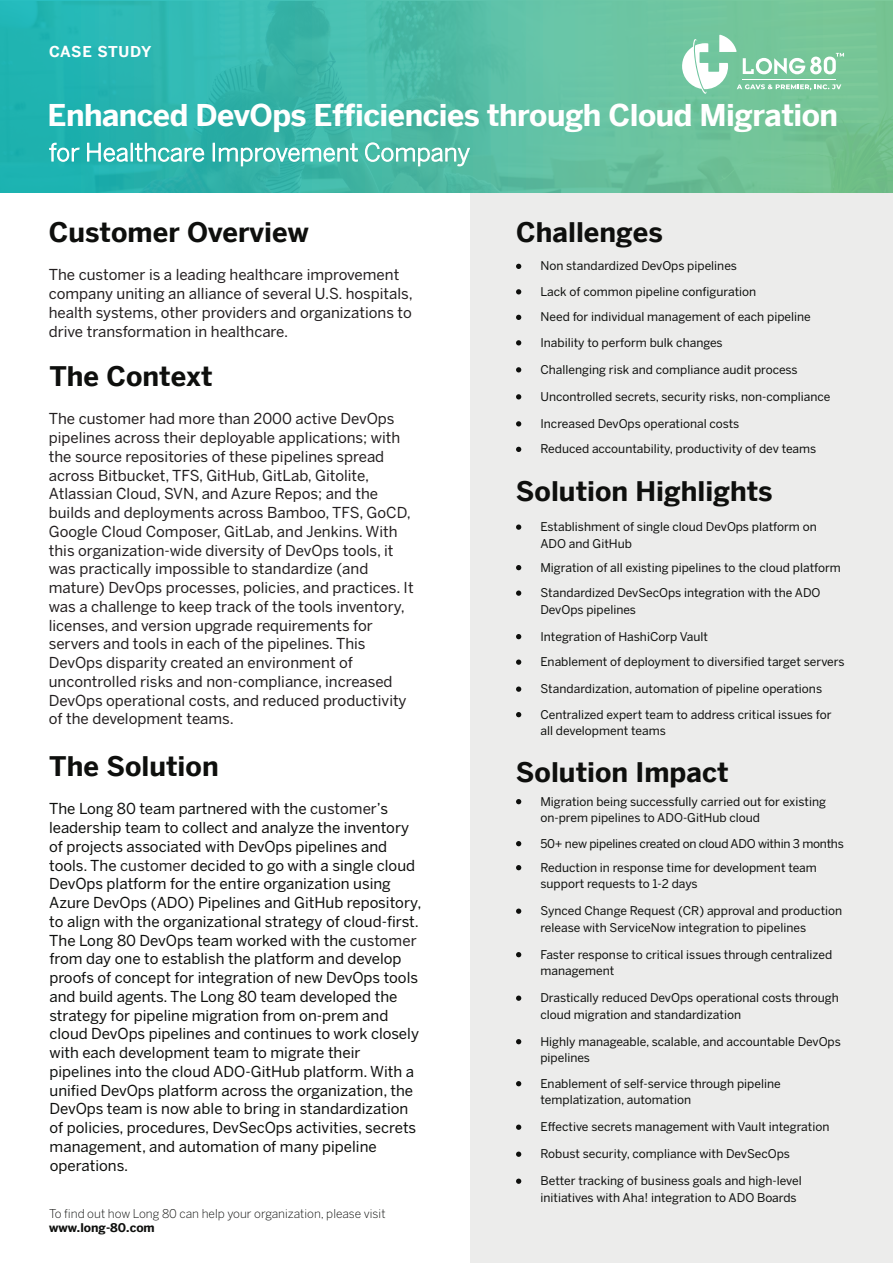
<style>
.page{position:relative;width:893px;height:1263px;background:#fff}
.page>*{position:absolute;margin:0;border:0;box-sizing:border-box;transform-origin:0 0}
.t1{font:700 30px "Benton Sans";letter-spacing:-.02em;color:#fff}
.t2{font:700 27px "Benton Sans";color:#0e0f0d}
.t3{font:15px/18.8px "Benton Sans";color:#231f20}
.t4{font:15px/18.8px "Benton Sans";color:#0e0f0d}
.t5{font:700 15px "Benton Sans";letter-spacing:.025em;color:#fff}
.t6{font:12px/16.5px "Benton Sans";color:#0e0f0d}
.t7{font:300 12px "Benton Sans";color:#0e0f0d}
.t8{font:12px "Benton Sans";letter-spacing:-.02em;color:#0e0f0d}
.t9{font:700 12px "Benton Sans";color:#0e0f0d}
.s1{color:#231f20}
</style>
<div class="page">
<div style="left:471px;top:193px;width:422px;height:1070px;background:#ececeb"></div>
<svg style="left:0;top:0;width:893px;height:193px;background:#4dbba5"></svg>
<svg style="left:516px;top:1178px;width:5px;height:6px"></svg>
<svg style="left:516px;top:1151px;width:5px;height:6px"></svg>
<svg style="left:516px;top:1124px;width:5px;height:6px"></svg>
<svg style="left:516px;top:1081px;width:5px;height:5px"></svg>
<svg style="left:516px;top:1039px;width:5px;height:5px"></svg>
<svg style="left:516px;top:995px;width:5px;height:6px"></svg>
<svg style="left:516px;top:952px;width:5px;height:5px"></svg>
<svg style="left:516px;top:908px;width:5px;height:6px"></svg>
<svg style="left:516px;top:865px;width:5px;height:5px"></svg>
<svg style="left:516px;top:841px;width:5px;height:5px"></svg>
<svg style="left:516px;top:799px;width:5px;height:5px"></svg>
<svg style="left:516px;top:712px;width:5px;height:5px"></svg>
<svg style="left:516px;top:686px;width:5px;height:6px"></svg>
<svg style="left:516px;top:659px;width:5px;height:6px"></svg>
<svg style="left:516px;top:634px;width:5px;height:5px"></svg>
<svg style="left:516px;top:590px;width:5px;height:6px"></svg>
<svg style="left:516px;top:565px;width:5px;height:5px"></svg>
<svg style="left:516px;top:524px;width:5px;height:6px"></svg>
<svg style="left:516px;top:394px;width:5px;height:5px"></svg>
<svg style="left:516px;top:447px;width:5px;height:5px"></svg>
<svg style="left:516px;top:421px;width:5px;height:5px"></svg>
<svg style="left:516px;top:367px;width:5px;height:5px"></svg>
<svg style="left:516px;top:340px;width:5px;height:5px"></svg>
<svg style="left:516px;top:315px;width:5px;height:5px"></svg>
<svg style="left:516px;top:289px;width:5px;height:5px"></svg>
<svg style="left:516px;top:264px;width:5px;height:5px"></svg>
<svg style="left:49px;top:142px;width:31px;height:20px"></svg>
<svg style="left:86px;top:142px;width:119px;height:20px"></svg>
<svg style="left:213px;top:143px;width:145px;height:24px"></svg>
<svg style="left:364px;top:142px;width:107px;height:25px"></svg>
<svg style="left:682px;top:35px;width:162px;height:59px"></svg>
<p class="t5" style="left:49px;top:43px;width:104px">CASE STUDY</p>
<h1 class="t1" style="left:48px;top:97px;width:792px">Enhanced DevOps Efficiencies through Cloud Migration</h1>
<h2 class="t2" style="left:49px;top:216px;width:261px">Customer Overview</h2>
<p class="t3" style="left:49px;top:265px;width:366px">The customer is a leading healthcare improvement company uniting an alliance of several U.S. hospitals, health systems, other providers and organizations to drive transformation in healthcare.</p>
<h2 class="t2" style="left:49px;top:360px;width:165px">The Context</h2>
<p class="t3" style="left:49px;top:409px;width:366px">The customer had more than 2000 active DevOps pipelines across their deployable applications; with the source repositories of these pipelines spread across Bitbucket, TFS, GitHub, GitLab, Gitolite, Atlassian Cloud, SVN, and Azure Repos; and the builds and deployments across Bamboo, TFS, GoCD, Google Cloud Composer, GitLab, and Jenkins. With this organization-wide diversity of DevOps tools, it was practically impossible to standardize (and mature) DevOps processes, policies, and practices. It was a challenge to keep track of the tools inventory, licenses, and version upgrade requirements for servers and tools in each of the pipelines. This DevOps disparity created an environment of uncontrolled risks and non-compliance, increased DevOps operational costs, and reduced productivity of the development teams.</p>
<h2 class="t2" style="left:49px;top:750px;width:171px">The Solution</h2>
<p class="t4" style="left:49px;top:799px;width:374px">The Long 80 team partnered with the <span class="s1">customer</span>’s leadership team to collect and analyze the inventory of projects associated with DevOps pipelines and tools. The <span class="s1">customer</span> decided to go with a single cloud DevOps platform for the entire organization using Azure DevOps (ADO) Pipelines and GitHub repository, to align with the organizational strategy of cloud-first.<br>The Long 80 DevOps team worked with the <span class="s1">customer </span>from day one to establish the platform and develop proofs of concept for integration of new DevOps tools and build agents. The Long 80 team developed the strategy for pipeline migration from on-prem and cloud DevOps pipelines and continues to work closely with each development team to migrate their pipelines into the cloud ADO-GitHub platform. With a unified DevOps platform across the organization, the DevOps team is now able to bring in standardization of policies, procedures, DevSecOps activities, secrets management, and automation of many pipeline operations.</p>
<p class="t7" style="left:49px;top:1206px;width:338px">To find out how Long 80 can help your organization, please visit</p>
<p class="t9" style="left:49px;top:1220px;width:107px">www.long-80.com</p>
<h2 class="t2" style="left:516px;top:216px;width:148px">Challenges</h2>
<p class="t6" style="left:540px;top:258px;width:198px">Non standardized DevOps pipelines</p>
<p class="t6" style="left:540px;top:283px;width:217px">Lack of common pipeline configuration</p>
<p class="t6" style="left:540px;top:309px;width:272px">Need for individual management of each pipeline</p>
<p class="t6" style="left:540px;top:334px;width:184px">Inability to perform bulk changes</p>
<p class="t6" style="left:540px;top:361px;width:259px">Challenging risk and compliance audit process</p>
<p class="t6" style="left:540px;top:388px;width:292px">Uncontrolled secrets, security risks, non-compliance</p>
<p class="t6" style="left:540px;top:415px;width:201px">Increased DevOps operational costs</p>
<p class="t6" style="left:540px;top:441px;width:277px">Reduced accountability, productivity of dev teams</p>
<h2 class="t2" style="left:516px;top:475px;width:258px">Solution Highlights</h2>
<p class="t6" style="left:540px;top:518px;width:278px">Establishment of single cloud DevOps platform on<br>ADO and GitHub</p>
<p class="t6" style="left:540px;top:559px;width:302px">Migration of all existing pipelines to the cloud platform</p>
<p class="t6" style="left:540px;top:584px;width:282px">Standardized DevSecOps integration with the ADO<br>DevOps pipelines</p>
<p class="t6" style="left:540px;top:628px;width:169px">Integration of HashiCorp Vault</p>
<p class="t6" style="left:540px;top:653px;width:306px">Enablement of deployment to diversified target servers</p>
<p class="t6" style="left:540px;top:680px;width:283px">Standardization, automation of pipeline operations</p>
<p class="t6" style="left:540px;top:706px;width:293px">Centralized expert team to address critical issues for all development teams</p>
<h2 class="t2" style="left:516px;top:756px;width:214px">Solution Impact</h2>
<p class="t6" style="left:540px;top:793px;width:287px">Migration being successfully carried out for existing on-prem pipelines to ADO-GitHub cloud</p>
<p class="t8" style="left:540px;top:836px;width:305px">50+ new pipelines created on cloud ADO within 3 months</p>
<p class="t6" style="left:540px;top:859px;width:278px">Reduction in response time for development team support requests to 1-2 days</p>
<p class="t6" style="left:540px;top:902px;width:303px">Synced Change Request (CR) approval and production release with ServiceNow integration to pipelines</p>
<p class="t6" style="left:540px;top:946px;width:293px">Faster response to critical issues through centralized management</p>
<p class="t6" style="left:540px;top:989px;width:300px">Drastically reduced DevOps operational costs through cloud migration and standardization</p>
<p class="t6" style="left:540px;top:1033px;width:302px">Highly manageable, scalable, and accountable DevOps pipelines</p>
<p class="t6" style="left:540px;top:1075px;width:242px">Enablement of self-service through pipeline templatization, automation</p>
<p class="t6" style="left:540px;top:1118px;width:291px">Effective secrets management with Vault integration</p>
<p class="t6" style="left:540px;top:1145px;width:251px">Robust security, compliance with DevSecOps</p>
<p class="t6" style="left:540px;top:1172px;width:263px">Better tracking of business goals and high-level initiatives with Aha! integration to ADO Boards</p>
</div>
